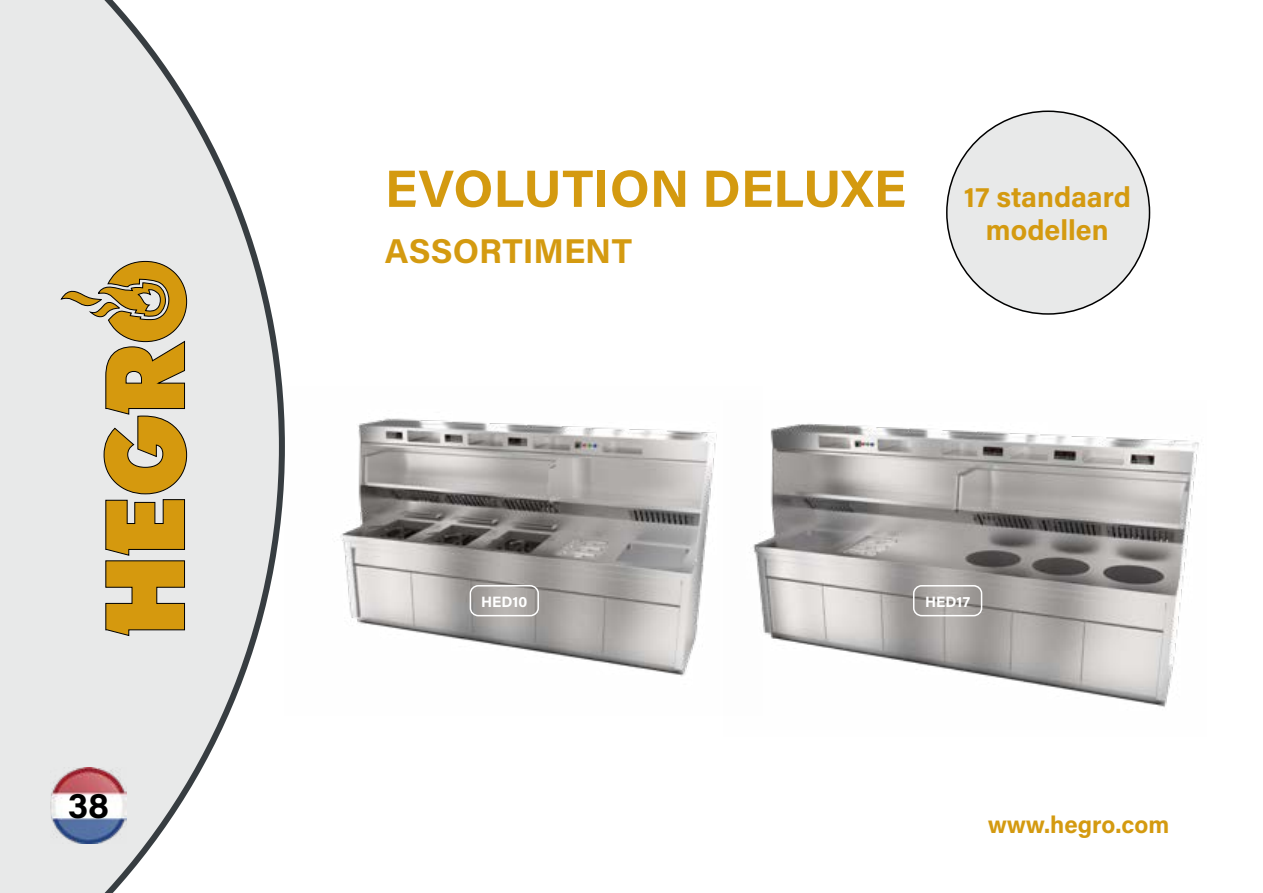
<style>
.page{position:relative;width:1263px;height:893px;background:#fff}
.page>*{position:absolute;margin:0;border:0;box-sizing:border-box;transform-origin:0 0}
.t1{font:700 52.5px "Acumin Pro";color:#d49a10}
.t2{font:700 36px "Acumin Pro";color:#000}
.t3{font:700 34.5px "Acumin Pro";color:#d49a10}
.t4{font:700 28.5px "Acumin Pro";color:#d49a10}
.t5{font:700 24px "Acumin Pro";color:#d49a10}
.t6{font:700 15px "Acumin Pro";color:#fff}
.s1{font-size:28.5px}
</style>
<div class="page">
<svg style="left:0;top:0;width:285px;height:893px"></svg>
<img style="left:51px;top:768px;width:76px;height:76px">
<div style="left:947px;top:111px;width:202px;height:203px;background:#e8e9e9;border-radius:50%"></div>
<img style="left:763px;top:423px;width:436px;height:285px">
<img style="left:340px;top:418px;width:423px;height:259px">
<div style="left:913px;top:585px;width:69px;height:31px;border:2px solid #fff;border-radius:8px"></div>
<div style="left:470px;top:585px;width:69px;height:31px;border:2px solid #fff;border-radius:8px"></div>
<svg style="left:106px;top:561px;width:79px;height:74px;background:#cd9f36"></svg>
<svg style="left:106px;top:500px;width:79px;height:55px;background:#c99b2f"></svg>
<svg style="left:61px;top:261px;width:126px;height:233px;background:#d4bc82"></svg>
<p class="t2" style="left:68px;top:780px;width:43px">38</p>
<p class="t1" style="left:385px;top:152px;width:747px">EVOLUTION DELUXE <span class="s1">17 standaard</span></p>
<p class="t4" style="left:986px;top:210px;width:124px">modellen</p>
<p class="t3" style="left:385px;top:227px;width:249px">ASSORTIMENT</p>
<p class="t6" style="left:481px;top:591px;width:48px">HED10</p>
<p class="t6" style="left:925px;top:591px;width:46px">HED17</p>
<p class="t5" style="left:988px;top:807px;width:183px">www.hegro.com</p>
</div>
